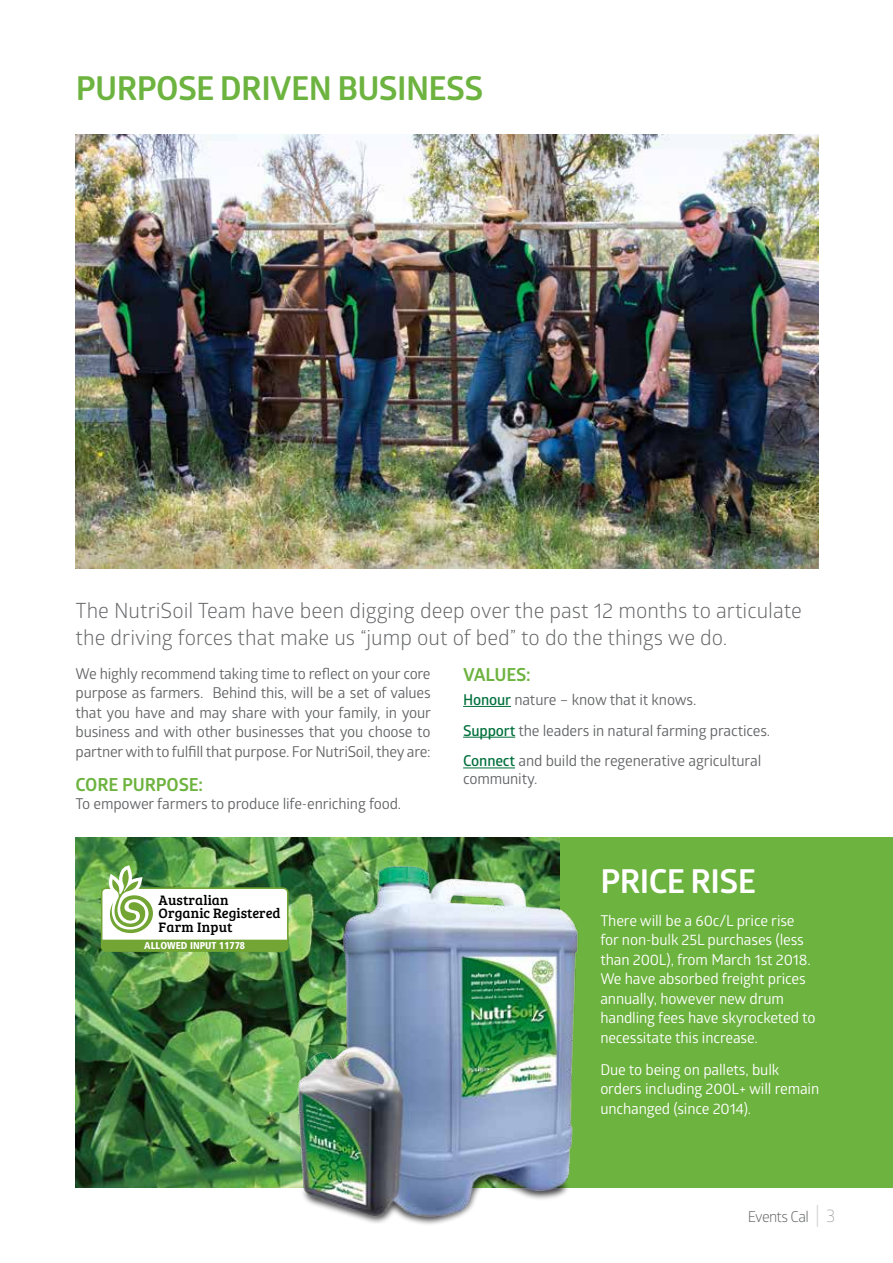
<style>
.page{position:relative;width:893px;height:1263px;background:#fff}
.page>*{position:absolute;margin:0;border:0;box-sizing:border-box;transform-origin:0 0}
.t1{font:700 33px "Glober";letter-spacing:-.02em;color:#6db33f}
.t2{font:700 33px "Glober";letter-spacing:-.02em;color:#fff}
.t3{font:21px/27px "Glober";color:#636466}
.t4{font:700 18px "Glober";letter-spacing:-.01em;color:#6db33f}
.t5{font:15px/19.5px "Glober";letter-spacing:-.01em;color:#636466;text-align:justify}
.t6{font:15px/19.5px "Glober";letter-spacing:-.01em;color:#fff}
.t7{font:15px "Glober";letter-spacing:-.04em;color:#636466}
.t8{font:14.1px/13.6px "Bree Serif";letter-spacing:.01em;color:#000}
.t9{font:900 condensed 10.05px "Frutiger";color:#fff}
.s1{font-weight:600;color:#00703c}
.s2{font-weight:300;font-size:18px;color:#939598}
</style>
<div class="page">
<hr style="left:463px;top:706px;width:48px;height:1px;background:#00703c">
<hr style="left:463px;top:737px;width:52px;height:1px;background:#00703c">
<hr style="left:463px;top:767px;width:52px;height:1px;background:#00703c">
<img style="left:76px;top:134px;width:742px;height:434px">
<div style="left:76px;top:837px;width:817px;height:350px;background:#6db33f"></div>
<img style="left:76px;top:837px;width:483px;height:350px">
<img style="left:289px;top:852px;width:325px;height:373px">
<svg style="left:101px;top:863px;width:188px;height:89px"></svg>
<svg style="left:817px;top:1205px;width:1px;height:22px"></svg>
<h1 class="t1" style="left:76px;top:66px;width:409px">PURPOSE DRIVEN BUSINESS</h1>
<h2 class="t3" style="left:76px;top:596px;width:728px">The NutriSoil Team have been digging deep over the past 12 months to articulate the driving forces that make us “jump out of bed” to do the things we do.</h2>
<p class="t5" style="left:76px;top:663px;width:357px">We highly recommend taking time to reflect on your core purpose as farmers. Behind this, will be a set of values that you have and may share with your family, in your business and with other businesses that you choose to partner with to fulfill that purpose. For NutriSoil, they are:</p>
<p class="t4" style="left:76px;top:772px;width:129px">CORE PURPOSE:</p>
<p class="t5" style="left:76px;top:793px;width:327px">To empower farmers to produce life-enriching food.</p>
<p class="t8" style="left:159px;top:892px;width:124px">Australian<br>Organic Registered<br>Farm Input</p>
<p class="t9" style="left:144px;top:939px;width:102px">ALLOWED INPUT 11778</p>
<p class="t4" style="left:463px;top:662px;width:69px">VALUES:</p>
<p class="t5" style="left:463px;top:684px;width:309px;line-height:30.8px;text-align:left"><span class="s1">Honour</span> nature – know that it knows.<br><span class="s1">Support</span> the leaders in natural farming practices.<br><span class="s1">Connect</span> and build the regenerative agricultural</p>
<p class="t5" style="left:463px;top:769px;width:76px">community.</p>
<h1 class="t2" style="left:600px;top:858px;width:157px">PRICE RISE</h1>
<p class="t6" style="left:600px;top:910px;width:217px">There will be a 60c/L price rise for non-bulk 25L purchases (less than 200L), from March 1st 2018.<br>We have absorbed freight prices annually, however new drum handling fees have skyrocketed to necessitate this increase.</p>
<p class="t6" style="left:600px;top:1059px;width:220px">Due to being on pallets, bulk orders including 200L+ will remain unchanged (since 2014).</p>
<p class="t7" style="left:748px;top:1206px;width:89px">Events Cal <span class="s2">3</span></p>
</div>
